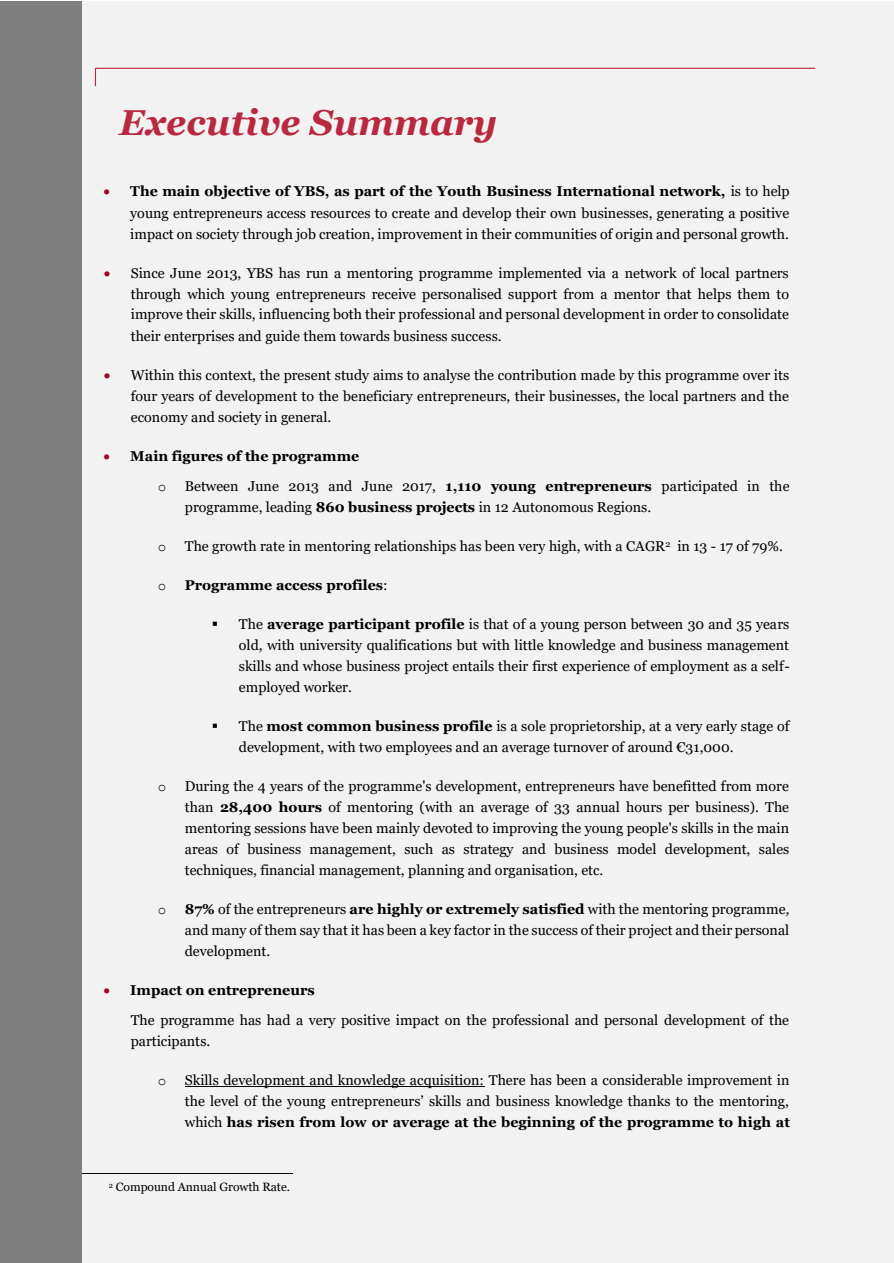
<style>
.page{position:relative;width:894px;height:1263px;background:#fff}
.page>*{position:absolute;margin:0;border:0;box-sizing:border-box;transform-origin:0 0}
.t1{font:italic 700 36px "Georgia";color:#ba2740}
.t2{font:14.25px/21px "Georgia";color:#000;text-align:justify}
.t3{font:700 14.25px "Georgia";color:#000}
.t4{font:14.25px "Courier New";color:#000}
.t5{font:12px "Georgia";color:#000}
.s1{color:#a50021}
.s2{font-weight:700}
.s3{font-weight:400}
.s4{font-style:italic}
</style>
<div class="page">
<div style="left:0;top:1px;width:893px;height:1262px;background:#f2f2f2"></div>
<hr style="left:185px;top:1086px;width:299px;height:1px;background:#000">
<hr style="left:77px;top:1173px;width:216px;height:1px;background:#000">
<div style="left:0;top:1px;width:81px;height:1262px;background:#7f7f7f"></div>
<svg style="left:81px;top:67px;width:735px;height:37px"></svg>
<h1 class="t1" style="left:119px;top:101px;width:379px">Executive Summary</h1>
<p class="t2" style="left:130px;top:181px;width:660px;text-indent:-27px"><span class="s1">•</span> <span class="s2">The main objective of YBS, as part of the Youth Business International network,</span> is to help young entrepreneurs access resources to create and develop their own businesses, generating a positive impact on society through job creation, improvement in their communities of origin and personal growth.</p>
<p class="t2" style="left:131px;top:262px;width:659px;text-indent:-27px"><span class="s1">•</span> Since June 2013, YBS has run a mentoring programme implemented via a network of local partners through which young entrepreneurs receive personalised support from a mentor that helps them to improve their skills, influencing both their professional and personal development in order to consolidate their enterprises and guide them towards business success.</p>
<p class="t2" style="left:131px;top:364px;width:659px;text-indent:-27px"><span class="s1">•</span> Within this context, the present study aims to analyse the contribution made by this programme over its four years of development to the beneficiary entrepreneurs, their businesses, the local partners and the economy and society in general.</p>
<p class="t3" style="left:104px;top:447px;width:257px"><span class="s1">•</span> Main figures of the programme</p>
<p class="t4" style="left:158px;top:479px;width:10px">o</p>
<p class="t2" style="left:185px;top:475px;width:606px">Between June 2013 and June 2017, <span class="s2">1,110 young entrepreneurs</span> participated in the programme, leading <span class="s2">860 business projects</span> in 12 Autonomous Regions.</p>
<p class="t4" style="left:158px;top:539px;width:10px">o</p>
<p class="t2" style="left:185px;top:535px;width:599px">The growth rate in mentoring relationships has been very high, with a CAGR<sup>2</sup> in 13 - 17 of 79%.</p>
<p class="t4" style="left:158px;top:578px;width:10px">o</p>
<p class="t3" style="left:185px;top:577px;width:204px">Programme access profiles<span class="s3">:</span></p>
<p class="t2" style="left:239px;top:613px;width:552px;text-indent:-27px">▪ The <span class="s2">average participant profile</span> is that of a young person between 30 and 35 years old, with university qualifications but with little knowledge and business management skills and whose business project entails their first experience of employment as a self&shy;employed worker.</p>
<p class="t2" style="left:239px;top:715px;width:551px;text-indent:-27px">▪ The <span class="s2">most common business profile</span> is a sole proprietorship, at a very early stage of development, with two employees and an average turnover of around €31,000.</p>
<p class="t4" style="left:158px;top:779px;width:10px">o</p>
<p class="t2" style="left:185px;top:775px;width:605px">During the 4 years of the programme's development, entrepreneurs have benefitted from more than <span class="s2">28,400 hours</span> of mentoring (with an average of 33 annual hours per business). The mentoring sessions have been mainly devoted to improving the young people's skills in the main areas of business management, such as strategy and business model development, sales techniques, financial management, planning and organisation, etc.</p>
<p class="t4" style="left:158px;top:902px;width:10px">o</p>
<p class="t2" style="left:185px;top:898px;width:606px"><span class="s2">87%</span> of the entrepreneurs <span class="s2">are highly or extremely satisfied</span> with the mentoring programme<span class="s4">, </span>and many of them say that it has been a key factor in the success of their project and their personal development.</p>
<p class="t3" style="left:104px;top:982px;width:213px"><span class="s1">•</span> Impact on entrepreneurs</p>
<p class="t2" style="left:131px;top:1009px;width:659px">The programme has had a very positive impact on the professional and personal development of the participants.</p>
<p class="t4" style="left:158px;top:1073px;width:10px">o</p>
<p class="t2" style="left:185px;top:1069px;width:606px">Skills development and knowledge acquisition: There has been a considerable improvement in the level of the young entrepreneurs’ skills and business knowledge thanks to the mentoring, which <span class="s2">has risen from low or average at the beginning of the programme to high at</span></p>
<p class="t5" style="left:109px;top:1180px;width:183px"><sup>2</sup> Compound Annual Growth Rate.</p>
</div>
